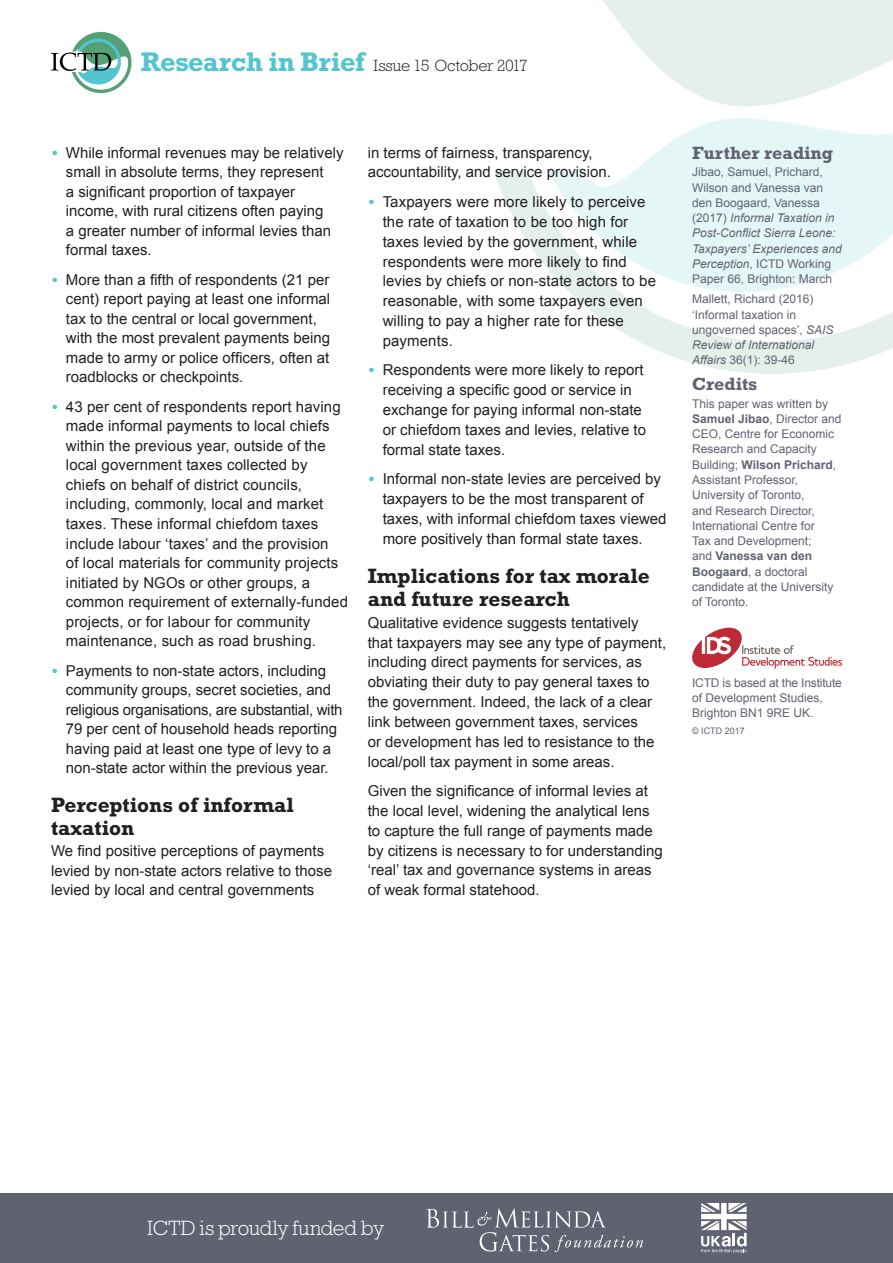
<style>
.page{position:relative;width:893px;height:1263px;background:#fff}
.page>*{position:absolute;margin:0;border:0;box-sizing:border-box;transform-origin:0 0}
.t1{font:700 21px/22.5px "Rockwell Std";color:#231f20}
.t2{font:300 21px "Rockwell Std";letter-spacing:-.015em;color:#fff}
.t3{font:700 18px "Rockwell Std";color:#606272}
.t4{font:300 16.5px "Rockwell Std";letter-spacing:-.02em;color:#231f20}
.t5{font:15px/19.5px "Arial";color:#231f20}
.t6{font:12px/15.3px "Arial";color:#606272}
.t7{font:9px "Arial";color:#606272}
.s1{font-weight:700;font-size:27.3px;color:#54c5cf}
.s2{font-family:"Rockwell";font-weight:800;color:#54c5cf}
.s3{font-style:italic}
.s4{font-weight:700}
</style>
<div class="page">
<div style="left:0;top:1193px;width:893px;height:70px;background:#606272"></div>
<svg style="left:494px;top:171px;width:399px;height:203px"></svg>
<svg style="left:547px;top:0;width:346px;height:292px"></svg>
<svg style="left:51px;top:32px;width:81px;height:61px"></svg>
<svg style="left:701px;top:1203px;width:46px;height:50px"></svg>
<img style="left:426px;top:1208px;width:217px;height:44px">
<svg style="left:692px;top:628px;width:150px;height:41px"></svg>
<p class="t4" style="left:141px;top:56px;width:389px"><span class="s1">Research in Brief</span> Issue 15 October 2017</p>
<p class="t5" style="left:66px;top:143px;width:279px;text-indent:-15px"><span class="s2">•</span> While informal revenues may be relatively small in absolute terms, they represent<br>a significant proportion of taxpayer income, with rural citizens often paying<br>a greater number of informal levies than formal taxes.</p>
<p class="t5" style="left:66px;top:270px;width:266px;text-indent:-15px"><span class="s2">•</span> More than a fifth of respondents (21 per cent) report paying at least one informal tax to the central or local government, with the most prevalent payments being made to army or police officers, often at roadblocks or checkpoints.</p>
<p class="t5" style="left:66px;top:397px;width:284px;text-indent:-15px"><span class="s2">•</span> 43 per cent of respondents report having made informal payments to local chiefs within the previous year, outside of the local government taxes collected by chiefs on behalf of district councils, including, commonly, local and market taxes. These informal chiefdom taxes include labour ‘taxes’ and the provision<br>of local materials for community projects initiated by NGOs or other groups, a common requirement of externally-funded projects, or for labour for community maintenance, such as road brushing.</p>
<p class="t5" style="left:66px;top:661px;width:278px;text-indent:-15px"><span class="s2">•</span> Payments to non-state actors, including community groups, secret societies, and religious organisations, are substantial, with 79 per cent of household heads reporting having paid at least one type of levy to a non-state actor within the previous year.</p>
<h1 class="t1" style="left:51px;top:793px;width:244px">Perceptions of informal taxation</h1>
<p class="t5" style="left:51px;top:841px;width:282px">We find positive perceptions of payments levied by non-state actors relative to those levied by local and central governments</p>
<p class="t5" style="left:368px;top:143px;width:245px">in terms of fairness, transparency, accountability, and service provision.</p>
<p class="t5" style="left:383px;top:192px;width:275px;text-indent:-15px"><span class="s2">•</span> Taxpayers were more likely to perceive the rate of taxation to be too high for taxes levied by the government, while respondents were more likely to find levies by chiefs or non-state actors to be reasonable, with some taxpayers even willing to pay a higher rate for these payments.</p>
<p class="t5" style="left:383px;top:360px;width:265px;text-indent:-15px"><span class="s2">•</span> Respondents were more likely to report receiving a specific good or service in exchange for paying informal non-state or chiefdom taxes and levies, relative to formal state taxes.</p>
<p class="t5" style="left:383px;top:469px;width:285px;text-indent:-15px"><span class="s2">•</span> Informal non-state levies are perceived by taxpayers to be the most transparent of taxes, with informal chiefdom taxes viewed more positively than formal state taxes.</p>
<h1 class="t1" style="left:368px;top:564px;width:284px">Implications for tax morale and future research</h1>
<p class="t5" style="left:368px;top:613px;width:300px">Qualitative evidence suggests tentatively that taxpayers may see any type of payment, including direct payments for services, as obviating their duty to pay general taxes to the government. Indeed, the lack of a clear link between government taxes, services<br>or development has led to resistance to the local/poll tax payment in some areas.</p>
<p class="t5" style="left:368px;top:781px;width:297px">Given the significance of informal levies at the local level, widening the analytical lens to capture the full range of payments made by citizens is necessary to for understanding ‘real’ tax and governance systems in areas of weak formal statehood.</p>
<p class="t3" style="left:692px;top:142px;width:143px">Further reading</p>
<p class="t6" style="left:692px;top:165px;width:151px">Jibao, Samuel, Prichard,<br>Wilson and Vanessa van den Boogaard, Vanessa (2017) <span class="s3">Informal Taxation in<br>Post-Conflict Sierra Leone:<br>Taxpayers’ Experiences and<br>Perception</span>, ICTD Working<br>Paper 66, Brighton: March</p>
<p class="t6" style="left:692px;top:292px;width:143px">Mallett, Richard (2016) ‘Informal taxation in ungoverned spaces’, <span class="s3">SAIS<br>Review of International<br>Affairs</span> 36(1): 39-46</p>
<p class="t3" style="left:692px;top:374px;width:67px">Credits</p>
<p class="t6" style="left:692px;top:396px;width:151px">This paper was written by<br><span class="s4">Samuel Jibao</span>, Director and<br>CEO, Centre for Economic<br>Research and Capacity<br>Building; <span class="s4">Wilson Prichard</span>,<br>Assistant Professor,<br>University of Toronto,<br>and Research Director,<br>International Centre for<br>Tax and Development;<br>and <span class="s4">Vanessa van den<br>Boogaard</span>, a doctoral candidate at the University of Toronto.</p>
<p class="t6" style="left:692px;top:675px;width:151px">ICTD is based at the Institute of Development Studies,<br>Brighton BN1 9RE UK.</p>
<p class="t7" style="left:692px;top:725px;width:54px">© ICTD 2017</p>
<h1 class="t2" style="left:147px;top:1216px;width:239px">ICTD is proudly funded by</h1>
</div>
